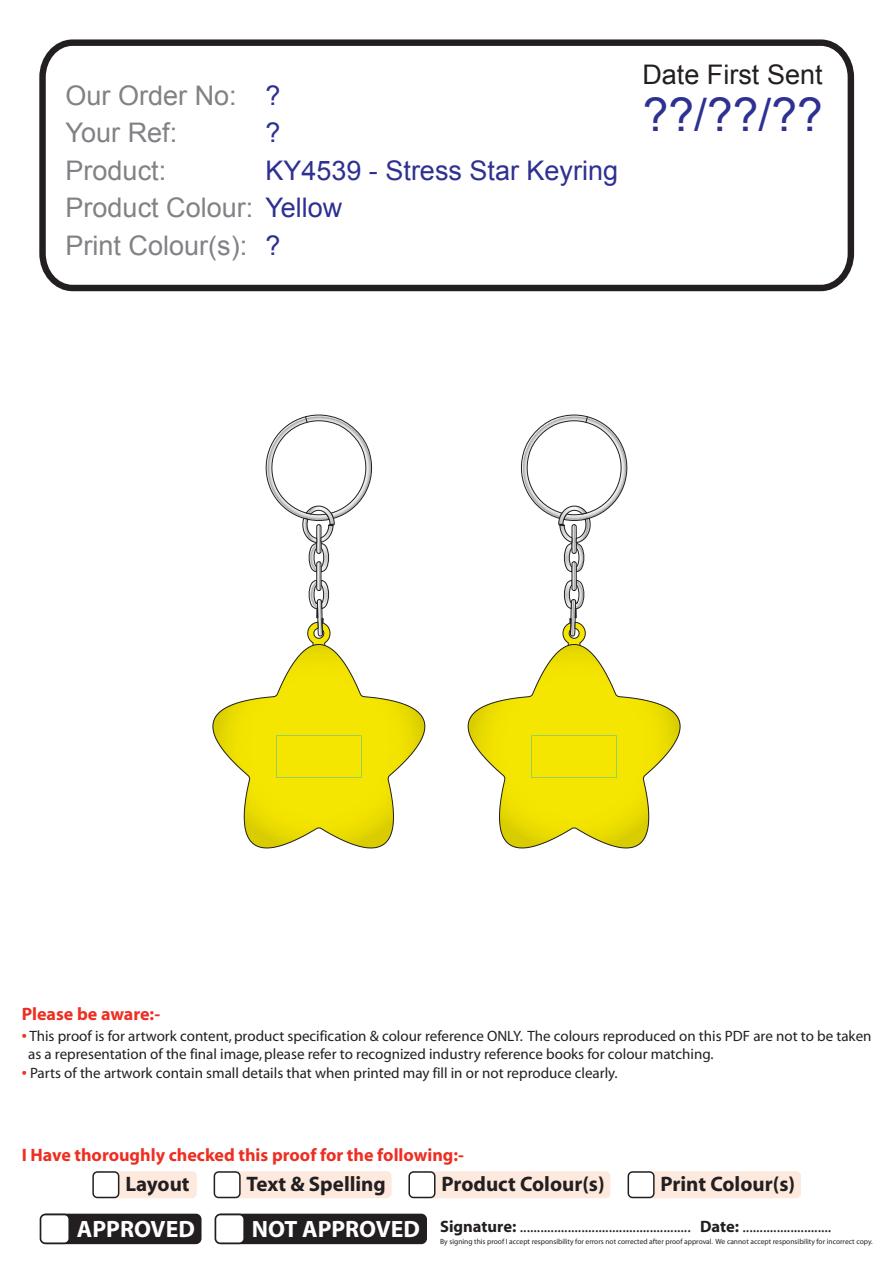
<style>
.page{position:relative;width:893px;height:1263px;background:#fff}
.page>*{position:absolute;margin:0;border:0;box-sizing:border-box;transform-origin:0 0}
.t1{font:46.2px "Arial";color:#2e3092}
.t2{font:27px/37.5px "Arial";color:#808285}
.t3{font:27px/37.5px "Arial";color:#2e3092}
.t4{font:27px "Arial";color:#231f20}
.t5{font:700 23.7px "Myriad";color:#fff}
.t6{font:700 21px "Myriad";color:#231f20}
.t7{font:700 18px "Myriad";color:#ee2e22}
.t8{font:16.5px "Myriad";color:#231f20}
.t9{font:15px/18px "Myriad";color:#231f20}
.t10{font:7.5px "Myriad";color:#231f20}
.s1{color:#2e3092}
.s2{font-weight:700;color:#ee2e22}
.s3{font-weight:700}
</style>
<div class="page">
<hr style="left:572px;top:562px;width:4px;height:29px;background:#dddee0;border-radius:2px">
<div style="left:571px;top:562px;width:5px;height:29px;border:1px solid #231f20;border-radius:2px"></div>
<svg style="left:520px;top:415px;width:108px;height:157px"></svg>
<hr style="left:317px;top:562px;width:4px;height:29px;background:#e5e6e8;border-radius:2px">
<div style="left:316px;top:562px;width:5px;height:29px;border:1px solid #231f20;border-radius:2px"></div>
<svg style="left:265px;top:415px;width:108px;height:157px"></svg>
<svg style="left:212px;top:580px;width:213px;height:268px"></svg>
<svg style="left:468px;top:580px;width:212px;height:268px"></svg>
<svg style="left:39px;top:39px;width:815px;height:252px"></svg>
<div style="left:93px;top:1171px;width:104px;height:27px;background:#fde9dd;border-radius:5px"></div>
<svg style="left:92px;top:1171px;width:27px;height:27px"></svg>
<div style="left:214px;top:1171px;width:177px;height:27px;background:#fde9dd;border-radius:5px"></div>
<svg style="left:214px;top:1171px;width:27px;height:27px"></svg>
<div style="left:409px;top:1171px;width:201px;height:27px;background:#fde9dd;border-radius:5px"></div>
<svg style="left:408px;top:1171px;width:27px;height:27px"></svg>
<div style="left:628px;top:1171px;width:173px;height:27px;background:#fde9dd;border-radius:5px"></div>
<svg style="left:627px;top:1171px;width:27px;height:27px"></svg>
<div style="left:40px;top:1214px;width:161px;height:30px;background:#231f20;border-radius:6px"></div>
<svg style="left:40px;top:1214px;width:29px;height:30px"></svg>
<div style="left:215px;top:1214px;width:212px;height:30px;background:#231f20;border-radius:6px"></div>
<svg style="left:214px;top:1214px;width:30px;height:30px"></svg>
<h2 class="t2" style="left:66px;top:77px;width:278px">Our Order No:<br>Your Ref:<br>Product:<br>Product Colour: <span class="s1">Yellow<br></span>Print Colour(s):</h2>
<h2 class="t3" style="left:265px;top:77px;width:354px">?<br>?<br>KY4539 - Stress Star Keyring</h2>
<h2 class="t3" style="left:265px;top:227px;width:17px">?</h2>
<h2 class="t4" style="left:642px;top:60px;width:182px">Date First Sent</h2>
<h1 class="t1" style="left:642px;top:88px;width:182px">??/??/??</h1>
<p class="t7" style="left:22px;top:1005px;width:140px">Please be aware:-</p>
<p class="t9" style="left:28px;top:1027px;width:845px;text-indent:-6px"><span class="s2">•</span> This proof is for artwork content, product specification &amp; colour reference ONLY. The colours reproduced on this PDF are not to be taken as a representation of the final image, please refer to recognized industry reference books for colour matching.</p>
<p class="t9" style="left:22px;top:1065px;width:597px"><span class="s2">•</span> Parts of the artwork contain small details that when printed may fill in or not reproduce clearly.</p>
<p class="t7" style="left:22px;top:1145px;width:443px">I Have thoroughly checked this proof for the following:-</p>
<h3 class="t6" style="left:125px;top:1173px;width:66px">Layout</h3>
<h3 class="t6" style="left:247px;top:1173px;width:141px">Text &amp; Spelling</h3>
<h3 class="t6" style="left:441px;top:1173px;width:165px">Product Colour(s)</h3>
<h3 class="t6" style="left:660px;top:1173px;width:136px">Print Colour(s)</h3>
<h3 class="t5" style="left:77px;top:1217px;width:119px">APPROVED</h3>
<h3 class="t5" style="left:252px;top:1217px;width:170px">NOT APPROVED</h3>
<p class="t8" style="left:440px;top:1219px;width:392px"><span class="s3">Signature:</span> .................................................. <span class="s3">Date:</span> ..........................</p>
<p class="t10" style="left:440px;top:1238px;width:434px">By signing this proof I accept responsibility for errors not corrected after proof approval. We cannot accept responsibility for incorrect copy.</p>
</div>
